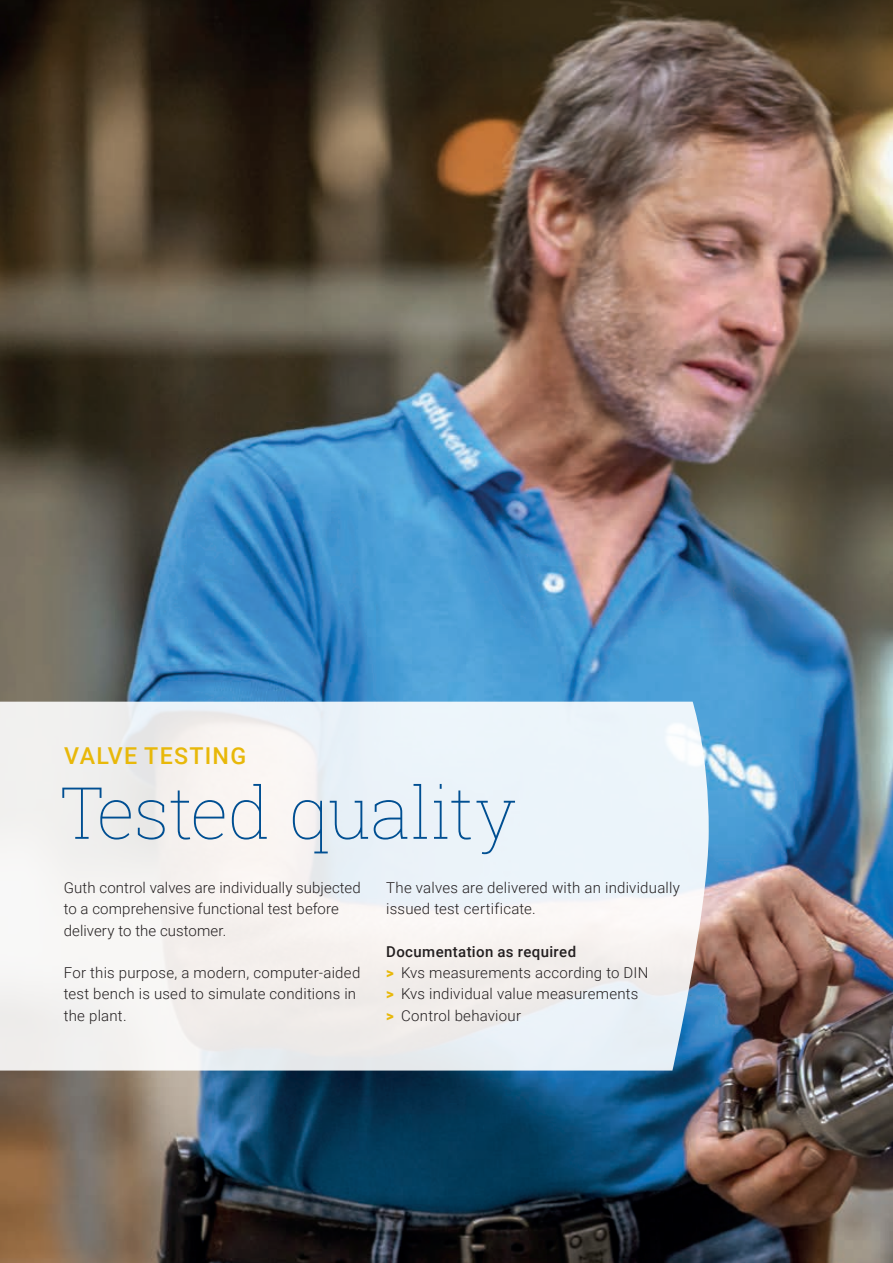
<style>
.page{position:relative;width:893px;height:1263px;background:#fff}
.page>*{position:absolute;margin:0;border:0;box-sizing:border-box;transform-origin:0 0}
.t1{font:100 72px "Roboto Slab";letter-spacing:-.015em;color:#004f92}
.t2{font:500 23.25px "Roboto";letter-spacing:.055em;color:#e8b809}
.t3{font:300 15px/21.3px "Roboto";letter-spacing:.01em;color:#231f20}
.s1{font-weight:500}
.s2{font-weight:900;color:#e8b809}
</style>
<div class="page">
<img style="left:0;top:0;width:893px;height:1263px">
<svg style="left:0;top:702px;width:709px;height:368px;fill:#eff2f3"></svg>
<h2 class="t2" style="left:64px;top:739px;width:184px">VALVE TESTING</h2>
<h1 class="t1" style="left:60px;top:763px;width:458px">Tested quality</h1>
<p class="t3" style="left:64px;top:876px;width:298px">Guth control valves are individually subjected to a comprehensive functional test before delivery to the customer.</p>
<p class="t3" style="left:64px;top:961px;width:298px">For this purpose, a modern, computer-aided test bench is used to simulate conditions in the plant.</p>
<p class="t3" style="left:386px;top:876px;width:295px">The valves are delivered with an individually issued test certificate.</p>
<p class="t3" style="left:386px;top:940px;width:264px"><span class="s1">Documentation as required<br></span><span class="s2">&gt;</span> Kvs measurements according to DIN <span class="s2">&gt;</span> Kvs individual value measurements <span class="s2">&gt;</span> Control behaviour</p>
</div>
